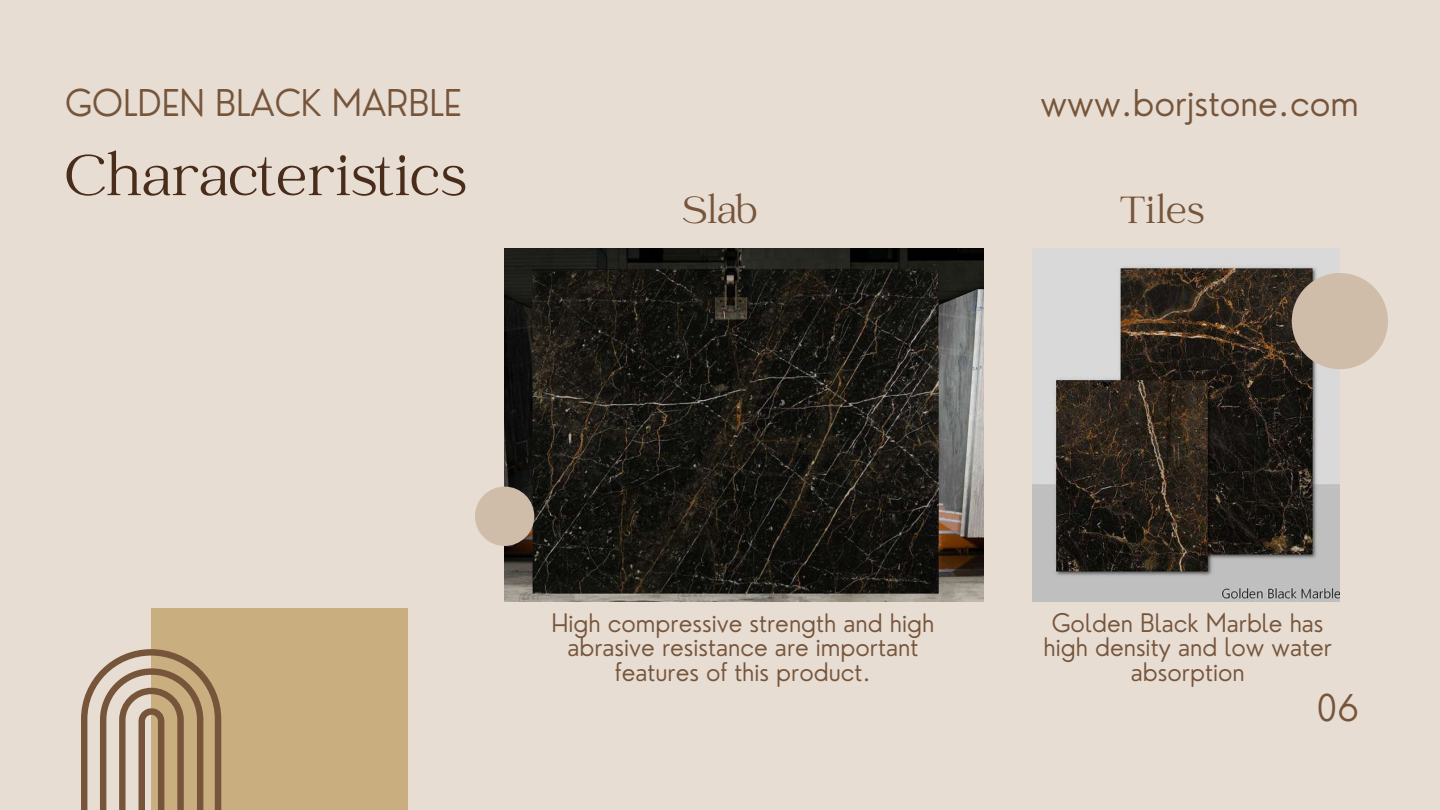
<style>
.page{position:relative;width:1440px;height:810px;background:#e7ddd3}
.page>*{position:absolute;margin:0;border:0;box-sizing:border-box;transform-origin:0 0}
.t1{font:63px "Catchy Mager";color:#492d1a}
.t2{font:42px "Catchy Mager";color:#76553b}
.t3{font:300 36px "Nourd";color:#76553b}
.t4{font:300 25px/24.8px "Nourd";color:#76553b;text-align:center}
</style>
<div class="page">
<img style="left:505px;top:249px;width:479px;height:352px">
<img style="left:1032px;top:249px;width:308px;height:352px">
<div style="left:1292px;top:273px;width:96px;height:96px;background:#cfbdaa;border-radius:50%"></div>
<div style="left:151px;top:608px;width:257px;height:202px;background:#c9af7f"></div>
<svg style="left:81px;top:649px;width:140px;height:161px"></svg>
<div style="left:475px;top:487px;width:59px;height:59px;background:#cfbdaa;border-radius:50%"></div>
<h3 class="t3" style="left:65px;top:80px;width:398px">GOLDEN BLACK MARBLE</h3>
<h1 class="t1" style="left:65px;top:145px;width:403px">Characteristics</h1>
<h2 class="t2" style="left:683px;top:190px;width:76px">Slab</h2>
<h3 class="t3" style="left:1041px;top:80px;width:320px">www.borjstone.com</h3>
<h2 class="t2" style="left:1120px;top:190px;width:86px">Tiles</h2>
<p class="t4" style="left:551px;top:610px;width:384px">High compressive strength and high abrasive resistance are important features of this product.</p>
<p class="t4" style="left:1044px;top:610px;width:290px">Golden Black Marble has high density and low water absorption</p>
<h3 class="t3" style="left:1316px;top:685px;width:44px">06</h3>
</div>
